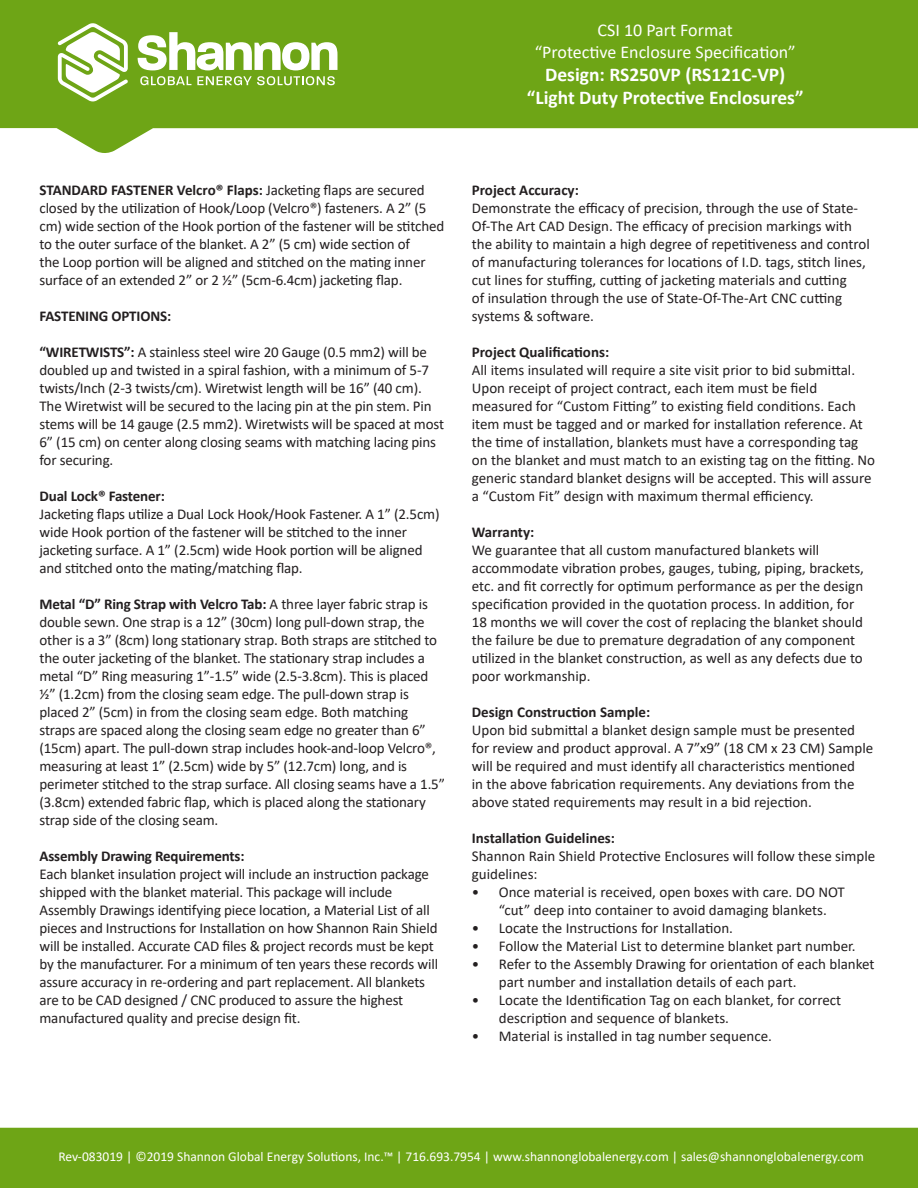
<style>
.page{position:relative;width:918px;height:1188px;background:#fff}
.page>*{position:absolute;margin:0;border:0;box-sizing:border-box;transform-origin:0 0}
.t1{font:700 19.5px/23.4px "Calibri";color:#fff;text-align:center}
.t2{font:18px/21.6px "Calibri";color:#fff;text-align:center}
.Paragraph_Style_1{font:15px/18px "Calibri";letter-spacing:-.01em;color:#231f20}
.Paragraph_Style_1-2{font:700 15px "Calibri";letter-spacing:-.01em;color:#231f20}
.t3{font:13.5px "Calibri";color:#fff}
.s1{font-weight:700}
</style>
<div class="page">
<div style="left:0;top:0;width:918px;height:33px;background:#6ea516"></div>
<svg style="left:0;top:33px;width:918px;height:120px;fill:#6ea516"></svg>
<svg style="left:138px;top:32px;width:200px;height:38px"></svg>
<svg style="left:140px;top:76px;width:51px;height:9px"></svg>
<svg style="left:197px;top:76px;width:138px;height:9px"></svg>
<svg style="left:58px;top:23px;width:70px;height:78px"></svg>
<div style="left:0;top:1128px;width:918px;height:60px;background:#6ea516"></div>
<p class="t2" style="left:535px;top:19px;width:263px">CSI 10 Part Format<br>“Protective Enclosure Specification”</p>
<h1 class="t1" style="left:527px;top:63px;width:278px">Design: RS250VP (RS121C-VP) “Light Duty Protective Enclosures”</h1>
<p class="Paragraph_Style_1" style="left:39px;top:181px;width:406px"><span class="s1">STANDARD FASTENER Velcro® Flaps:</span> Jacketing flaps are secured closed by the utilization of Hook/Loop (Velcro®) fasteners. A 2” (5 cm) wide section of the Hook portion of the fastener will be stitched to the outer surface of the blanket. A 2” (5 cm) wide section of<br>the Loop portion will be aligned and stitched on the mating inner surface of an extended 2” or 2 ½” (5cm-6.4cm) jacketing flap.</p>
<p class="Paragraph_Style_1-2" style="left:39px;top:306px;width:133px">FASTENING OPTIONS:</p>
<p class="Paragraph_Style_1" style="left:39px;top:343px;width:406px"><span class="s1">“WIRETWISTS”:</span> A stainless steel wire 20 Gauge (0.5 mm2) will be doubled up and twisted in a spiral fashion, with a minimum of 5-7 twists/Inch (2-3 twists/cm). Wiretwist length will be 16” (40 cm).<br>The Wiretwist will be secured to the lacing pin at the pin stem. Pin stems will be 14 gauge (2.5 mm2). Wiretwists will be spaced at most 6” (15 cm) on center along closing seams with matching lacing pins for securing.</p>
<p class="Paragraph_Style_1-2" style="left:39px;top:486px;width:127px">Dual Lock® Fastener:</p>
<p class="Paragraph_Style_1" style="left:39px;top:505px;width:402px">Jacketing flaps utilize a Dual Lock Hook/Hook Fastener. A 1” (2.5cm) wide Hook portion of the fastener will be stitched to the inner jacketing surface. A 1” (2.5cm) wide Hook portion will be aligned and stitched onto the mating/matching flap.</p>
<p class="Paragraph_Style_1" style="left:39px;top:595px;width:407px"><span class="s1">Metal “D” Ring Strap with Velcro Tab:</span> A three layer fabric strap is double sewn. One strap is a 12” (30cm) long pull-down strap, the other is a 3” (8cm) long stationary strap. Both straps are stitched to the outer jacketing of the blanket. The stationary strap includes a metal “D” Ring measuring 1”-1.5” wide (2.5-3.8cm). This is placed ½” (1.2cm) from the closing seam edge. The pull-down strap is placed 2” (5cm) in from the closing seam edge. Both matching straps are spaced along the closing seam edge no greater than 6” (15cm) apart. The pull-down strap includes hook-and-loop Velcro®, measuring at least 1” (2.5cm) wide by 5” (12.7cm) long, and is perimeter stitched to the strap surface. All closing seams have a 1.5” (3.8cm) extended fabric flap, which is placed along the stationary strap side of the closing seam.</p>
<p class="Paragraph_Style_1-2" style="left:39px;top:846px;width:207px">Assembly Drawing Requirements:</p>
<p class="Paragraph_Style_1" style="left:39px;top:865px;width:400px">Each blanket insulation project will include an instruction package shipped with the blanket material. This package will include Assembly Drawings identifying piece location, a Material List of all pieces and Instructions for Installation on how Shannon Rain Shield will be installed. Accurate CAD files &amp; project records must be kept by the manufacturer. For a minimum of ten years these records will assure accuracy in re-ordering and part replacement. All blankets are to be CAD designed / CNC produced to assure the highest manufactured quality and precise design fit.</p>
<p class="Paragraph_Style_1-2" style="left:472px;top:179px;width:109px">Project Accuracy:</p>
<p class="Paragraph_Style_1" style="left:472px;top:198px;width:400px">Demonstrate the efficacy of precision, through the use of State-Of-The Art CAD Design. The efficacy of precision markings with the ability to maintain a high degree of repetitiveness and control of manufacturing tolerances for locations of I.D. tags, stitch lines, cut lines for stuffing, cutting of jacketing materials and cutting<br>of insulation through the use of State-Of-The-Art CNC cutting systems &amp; software.</p>
<p class="Paragraph_Style_1-2" style="left:472px;top:341px;width:139px">Project Qualifications:</p>
<p class="Paragraph_Style_1" style="left:472px;top:360px;width:405px">All items insulated will require a site visit prior to bid submittal.<br>Upon receipt of project contract, each item must be field measured for “Custom Fitting” to existing field conditions. Each item must be tagged and or marked for installation reference. At the time of installation, blankets must have a corresponding tag on the blanket and must match to an existing tag on the fitting. No generic standard blanket designs will be accepted. This will assure a “Custom Fit” design with maximum thermal efficiency.</p>
<p class="Paragraph_Style_1-2" style="left:472px;top:521px;width:64px">Warranty:</p>
<p class="Paragraph_Style_1" style="left:472px;top:540px;width:394px">We guarantee that all custom manufactured blankets will accommodate vibration probes, gauges, tubing, piping, brackets, etc. and fit correctly for optimum performance as per the design specification provided in the quotation process. In addition, for 18 months we will cover the cost of replacing the blanket should the failure be due to premature degradation of any component utilized in the blanket construction, as well as any defects due to poor workmanship.</p>
<p class="Paragraph_Style_1-2" style="left:472px;top:701px;width:180px">Design Construction Sample:</p>
<p class="Paragraph_Style_1" style="left:472px;top:720px;width:403px">Upon bid submittal a blanket design sample must be presented for review and product approval. A 7”x9” (18 CM x 23 CM) Sample will be required and must identify all characteristics mentioned<br>in the above fabrication requirements. Any deviations from the above stated requirements may result in a bid rejection.</p>
<p class="Paragraph_Style_1-2" style="left:472px;top:827px;width:145px">Installation Guidelines:</p>
<p class="Paragraph_Style_1" style="left:472px;top:846px;width:405px">Shannon Rain Shield Protective Enclosures will follow these simple guidelines:</p>
<p class="Paragraph_Style_1" style="left:472px;top:882px;width:375px;text-align:center">• Once material is received, open boxes with care. DO NOT “cut” deep into container to avoid damaging blankets.</p>
<p class="Paragraph_Style_1" style="left:472px;top:918px;width:263px">• Locate the Instructions for Installation.</p>
<p class="Paragraph_Style_1" style="left:472px;top:936px;width:385px">• Follow the Material List to determine blanket part number.</p>
<p class="Paragraph_Style_1" style="left:499px;top:954px;width:377px;text-indent:-27px">• Refer to the Assembly Drawing for orientation of each blanket part number and installation details of each part.</p>
<p class="Paragraph_Style_1" style="left:499px;top:990px;width:344px;text-indent:-27px">• Locate the Identification Tag on each blanket, for correct description and sequence of blankets.</p>
<p class="Paragraph_Style_1" style="left:472px;top:1026px;width:302px">• Material is installed in tag number sequence.</p>
<p class="t3" style="left:58px;top:1147px;width:807px">Rev-083019 | ©2019 Shannon Global Energy Solutions, Inc.™ | 716.693.7954 | www.shannonglobalenergy.com | sales@shannonglobalenergy.com</p>
</div>
